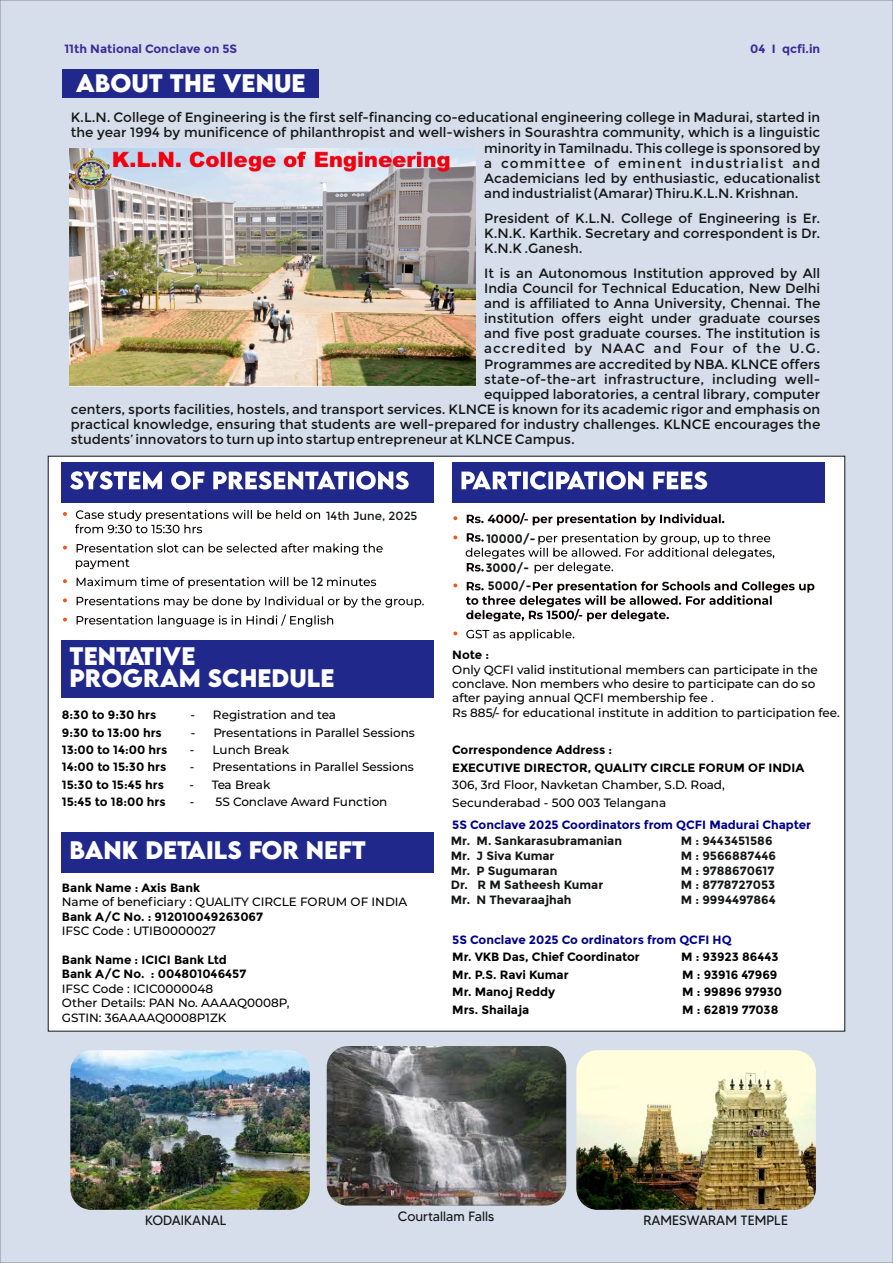
<style>
.page{position:relative;width:893px;height:1263px;background:#d6deeb}
.page>*{position:absolute;margin:0;border:0;box-sizing:border-box;transform-origin:0 0}
.t1{font:700 22.5px/21.6px "LEMONMILK";color:#fff}
.t2{font:13.5px/15.1px "Montserrat";color:#151616;text-align:justify}
.t3{font:13.5px "MADETOMMY";color:#151616}
.t4{font:13.5px "Montserrat";letter-spacing:.08em;color:#151616}
.t5{font:13.5px "Montserrat";letter-spacing:.07em;color:#151616}
.t6{font:700 12.15px/18px "Montserrat";color:#151616;scale:.95 1}
.t7{font:500 12px/14.4px "Montserrat";color:#000}
.t8{font:700 12px/14.4px "Montserrat";color:#000}
.t9{font:700 12px "Montserrat";color:#151616}
.t10{font:700 12px "Montserrat";color:#000089}
.t11{font:700 12px "Montserrat";color:#3c2b99}
.t12{font:500 12px "Montserrat";letter-spacing:-.025em;color:#000}
.t13{font:12px "Montserrat";color:#151616}
.t14{font:11.7px "Montserrat";color:#151616}
</style>
<div class="page">
<img style="left:576px;top:1050px;width:240px;height:160px;border-radius:21px">
<img style="left:70px;top:1050px;width:240px;height:160px;border-radius:21px">
<div style="left:62px;top:69px;width:257px;height:29px;background:#21288c"></div>
<img style="left:69px;top:149px;width:407px;height:237px">
<svg style="left:47px;top:455px;width:799px;height:577px"></svg>
<div style="left:62px;top:640px;width:372px;height:58px;background:#21288c"></div>
<div style="left:62px;top:832px;width:372px;height:40px;background:#21288c"></div>
<div style="left:62px;top:463px;width:372px;height:40px;background:#21288c"></div>
<svg style="left:70px;top:471px;width:339px;height:19px"></svg>
<svg style="left:63px;top:512px;width:4px;height:4px"></svg>
<svg style="left:75px;top:510px;width:245px;height:23px"></svg>
<svg style="left:63px;top:546px;width:4px;height:3px"></svg>
<svg style="left:76px;top:543px;width:307px;height:26px"></svg>
<svg style="left:63px;top:579px;width:4px;height:4px"></svg>
<svg style="left:77px;top:577px;width:299px;height:11px"></svg>
<svg style="left:63px;top:598px;width:4px;height:4px"></svg>
<svg style="left:77px;top:596px;width:347px;height:12px"></svg>
<svg style="left:63px;top:618px;width:4px;height:3px"></svg>
<svg style="left:77px;top:614px;width:256px;height:13px"></svg>
<div style="left:452px;top:463px;width:372px;height:40px;background:#21288c"></div>
<svg style="left:461px;top:471px;width:246px;height:19px"></svg>
<svg style="left:453px;top:516px;width:4px;height:4px"></svg>
<svg style="left:467px;top:513px;width:257px;height:12px"></svg>
<svg style="left:453px;top:535px;width:4px;height:4px"></svg>
<svg style="left:466px;top:533px;width:308px;height:40px"></svg>
<svg style="left:453px;top:583px;width:4px;height:4px"></svg>
<svg style="left:466px;top:581px;width:348px;height:40px"></svg>
<svg style="left:453px;top:631px;width:4px;height:4px"></svg>
<svg style="left:466px;top:629px;width:108px;height:12px"></svg>
<img style="left:327px;top:1046px;width:239px;height:159px;border-radius:21px">
<p class="t11" style="left:64px;top:41px;width:174px">11th National Conclave on 5S</p>
<p class="t11" style="left:750px;top:41px;width:71px">04 I qcfi.in</p>
<h1 class="t1" style="left:76px;top:72px;width:231px">ABOUT THE VENUE</h1>
<p class="t2" style="left:71px;top:110px;width:751px">K.L.N. College of Engineering is the first self-financing co-educational engineering college in Madurai, started in</p>
<p class="t2" style="left:71px;top:125px;width:751px">the year 1994 by munificence of philanthropist and well-wishers in Sourashtra community, which is a linguistic</p>
<p class="t2" style="left:484px;top:140px;width:338px">minority in Tamilnadu. This college is sponsored by</p>
<p class="t4" style="left:484px;top:155px;width:338px">a committee of eminent industrialist and</p>
<p class="t2" style="left:484px;top:170px;width:338px">Academicians led by enthusiastic, educationalist</p>
<p class="t2" style="left:484px;top:186px;width:316px">and industrialist (Amarar) Thiru.K.L.N. Krishnan.</p>
<p class="t2" style="left:484px;top:210px;width:338px">President of K.L.N. College of Engineering is Er.<br>K.N.K. Karthik. Secretary and correspondent is Dr.<br>K.N.K .Ganesh.</p>
<p class="t2" style="left:484px;top:265px;width:338px">It is an Autonomous Institution approved by All</p>
<p class="t2" style="left:484px;top:280px;width:338px">India Council for Technical Education, New Delhi</p>
<p class="t2" style="left:484px;top:296px;width:338px">and is affiliated to Anna University, Chennai. The</p>
<p class="t2" style="left:484px;top:311px;width:338px">institution offers eight under graduate courses</p>
<p class="t2" style="left:484px;top:326px;width:338px">and five post graduate courses. The institution is</p>
<p class="t5" style="left:484px;top:340px;width:338px">accredited by NAAC and Four of the U.G.</p>
<p class="t2" style="left:484px;top:356px;width:338px">Programmes are accredited by NBA. KLNCE offers</p>
<p class="t2" style="left:484px;top:371px;width:338px">state-of-the-art infrastructure, including well-</p>
<p class="t2" style="left:484px;top:387px;width:338px">equipped laboratories, a central library, computer</p>
<p class="t2" style="left:71px;top:402px;width:751px">centers, sports facilities, hostels, and transport services. KLNCE is known for its academic rigor and emphasis on</p>
<p class="t2" style="left:71px;top:417px;width:751px">practical knowledge, ensuring that students are well-prepared for industry challenges. KLNCE encourages the</p>
<p class="t2" style="left:71px;top:432px;width:506px">students’ innovators to turn up into startup entrepreneur at KLNCE Campus.</p>
<p class="t14" style="left:326px;top:508px;width:93px">14th June, 2025</p>
<p class="t13" style="left:316px;top:574px;width:9px">2</p>
<h1 class="t1" style="left:70px;top:645px;width:266px">TENTATiVE<br>PROGRAM SCHEDULE</h1>
<p class="t8" style="left:62px;top:708px;width:96px">8:30 to 9:30 hrs</p>
<p class="t7" style="left:190px;top:708px;width:147px">- Registration and tea</p>
<p class="t8" style="left:62px;top:725px;width:101px">9:30 to 13:00 hrs</p>
<p class="t7" style="left:191px;top:725px;width:226px">- Presentations in Parallel Sessions</p>
<p class="t8" style="left:62px;top:742px;width:107px">13:00 to 14:00 hrs</p>
<p class="t7" style="left:190px;top:742px;width:101px">- Lunch Break</p>
<p class="t8" style="left:62px;top:760px;width:106px">14:00 to 15:30 hrs</p>
<p class="t7" style="left:190px;top:760px;width:226px">- Presentations in Parallel Sessions</p>
<p class="t8" style="left:62px;top:777px;width:104px">15:30 to 15:45 hrs</p>
<p class="t12" style="left:189px;top:777px;width:83px">- Tea Break</p>
<p class="t8" style="left:62px;top:795px;width:105px">15:45 to 18:00 hrs</p>
<p class="t7" style="left:190px;top:795px;width:199px">- 5S Conclave Award Function</p>
<h1 class="t1" style="left:70px;top:839px;width:298px">BANK DETAiLS FOR NEFT</h1>
<p class="t8" style="left:62px;top:880px;width:140px">Bank Name : Axis Bank</p>
<p class="t7" style="left:62px;top:895px;width:347px">Name of beneficiary : QUALITY CIRCLE FORUM OF INDIA</p>
<p class="t8" style="left:62px;top:909px;width:203px">Bank A/C No. : 912010049263067</p>
<p class="t7" style="left:62px;top:924px;width:156px">IFSC Code : UTIB0000027</p>
<p class="t8" style="left:62px;top:952px;width:186px">Bank Name : ICICI Bank Ltd<br>Bank A/C No. : 004801046457</p>
<p class="t7" style="left:62px;top:981px;width:229px">IFSC Code : ICIC0000048<br>Other Details: PAN No. AAAAQ0008P,<br>GSTIN: 36AAAAQ0008P1ZK</p>
<p class="t6" style="left:486px;top:529px;width:53px">10000/-</p>
<p class="t6" style="left:486px;top:559px;width:49px">3000/-<br>5000/-</p>
<p class="t8" style="left:452px;top:648px;width:38px">Note :</p>
<p class="t7" style="left:452px;top:662px;width:389px">Only QCFI valid institutional members can participate in the conclave. Non members who desire to participate can do so after paying annual QCFI membership fee .<br>Rs 885/- for educational institute in addition to participation fee.</p>
<p class="t8" style="left:452px;top:741px;width:354px;line-height:17.4px">Correspondence Address :<br>EXECUTIVE DIRECTOR, QUALITY CIRCLE FORUM OF INDIA</p>
<p class="t7" style="left:452px;top:776px;width:274px;line-height:17.4px">306, 3rd Floor, Navketan Chamber, S.D. Road,<br>Secunderabad - 500 003 Telangana</p>
<p class="t10" style="left:452px;top:817px;width:360px">5S Conclave 2025 Coordinators from QCFI Madurai Chapter</p>
<p class="t9" style="left:451px;top:834px;width:173px">Mr. M. Sankarasubramanian</p>
<p class="t9" style="left:681px;top:834px;width:93px">M : 9443451586</p>
<p class="t9" style="left:451px;top:848px;width:105px">Mr. J Siva Kumar</p>
<p class="t9" style="left:681px;top:848px;width:97px">M : 9566887446</p>
<p class="t9" style="left:451px;top:863px;width:108px">Mr. P Sugumaran</p>
<p class="t9" style="left:681px;top:863px;width:95px">M : 9788670617</p>
<p class="t9" style="left:451px;top:878px;width:154px">Dr. R M Satheesh Kumar</p>
<p class="t9" style="left:681px;top:878px;width:96px">M : 8778727053</p>
<p class="t9" style="left:451px;top:892px;width:122px">Mr. N Thevaraajhah</p>
<p class="t9" style="left:681px;top:892px;width:97px">M : 9994497864</p>
<p class="t10" style="left:452px;top:932px;width:281px">5S Conclave 2025 Co ordinators from QCFI HQ</p>
<p class="t8" style="left:452px;top:950px;width:189px">Mr. VKB Das, Chief Coordinator</p>
<p class="t8" style="left:681px;top:950px;width:99px">M : 93923 86443</p>
<p class="t8" style="left:452px;top:967px;width:118px">Mr. P.S. Ravi Kumar</p>
<p class="t8" style="left:682px;top:967px;width:97px">M : 93916 47969</p>
<p class="t8" style="left:452px;top:1002px;width:79px">Mrs. Shailaja</p>
<p class="t8" style="left:682px;top:1002px;width:98px">M : 62819 77038</p>
<p class="t8" style="left:452px;top:985px;width:104px">Mr. Manoj Reddy</p>
<p class="t8" style="left:682px;top:985px;width:101px">M : 99896 97930</p>
<p class="t3" style="left:398px;top:1211px;width:98px">Courtallam Falls</p>
<p class="t3" style="left:145px;top:1215px;width:83px">KODAIKANAL</p>
<p class="t3" style="left:643px;top:1215px;width:146px">RAMESWARAM TEMPLE</p>
</div>
